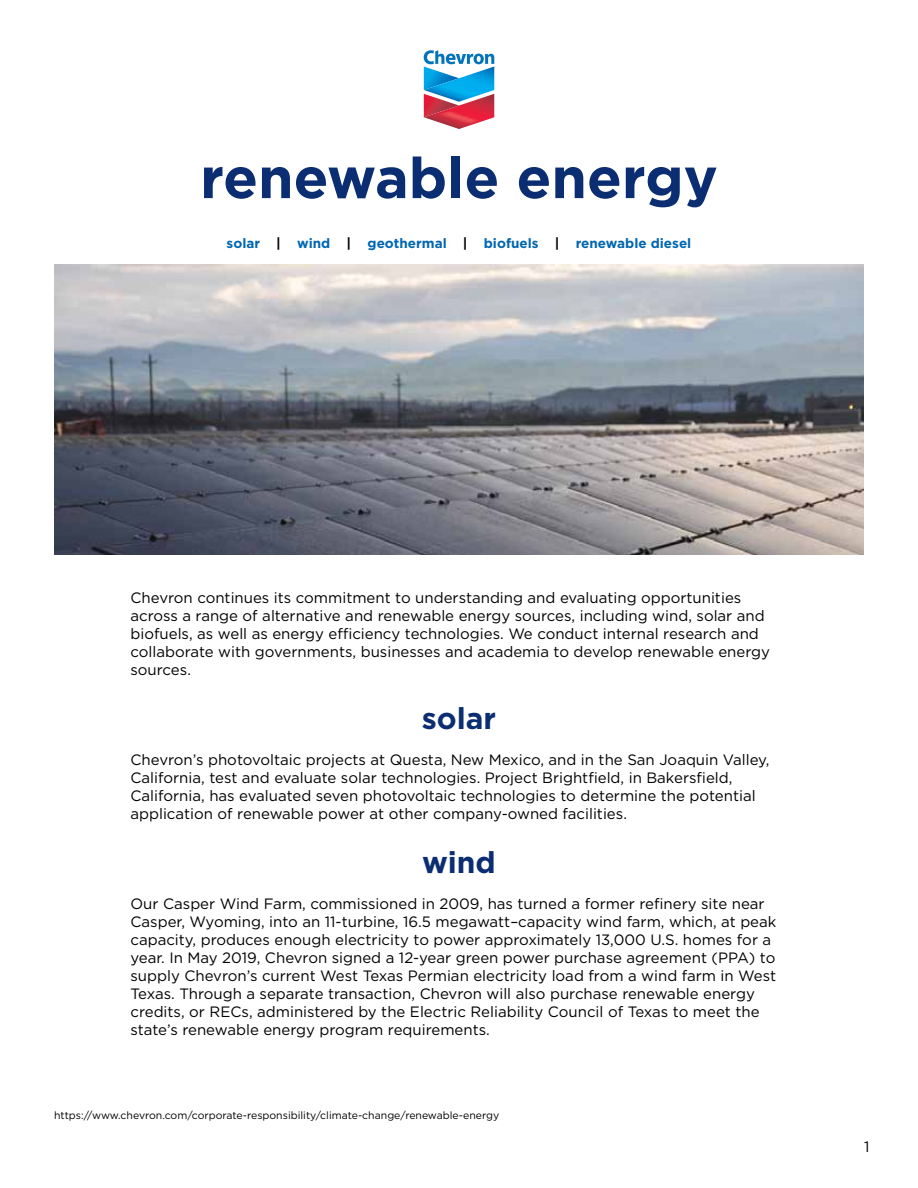
<style>
.page{position:relative;width:918px;height:1188px;background:#fff}
.page>*{position:absolute;margin:0;border:0;box-sizing:border-box;transform-origin:0 0}
.t1{font:700 57px "Gotham";color:#0b2d71}
.t2{font:700 30px "Gotham";color:#0b2d71}
.t3{font:15px/18px "Gotham";color:#000}
.t4{font:700 13.5px "Gotham";color:#0066b2}
.t5{font:10.5px "Gotham";color:#000}
.s1{color:#000}
</style>
<div class="page">
<svg style="left:424px;top:50px;width:70px;height:79px"></svg>
<img style="left:54px;top:264px;width:810px;height:291px">
<h1 class="t1" style="left:200px;top:140px;width:519px">renewable energy</h1>
<p class="t4" style="left:227px;top:235px;width:466px">solar <span class="s1">|</span> wind <span class="s1">|</span> geothermal <span class="s1">|</span> biofuels <span class="s1">|</span> renewable diesel</p>
<p class="t3" style="left:130px;top:588px;width:641px">Chevron continues its commitment to understanding and evaluating opportunities across a range of alternative and renewable energy sources, including wind, solar and biofuels, as well as energy efficiency technologies. We conduct internal research and collaborate with governments, businesses and academia to develop renewable energy sources.</p>
<h2 class="t2" style="left:422px;top:698px;width:76px">solar</h2>
<p class="t3" style="left:130px;top:750px;width:640px">Chevron’s photovoltaic projects at Questa, New Mexico, and in the San Joaquin Valley, California, test and evaluate solar technologies. Project Brightfield, in Bakersfield, California, has evaluated seven photovoltaic technologies to determine the potential application of renewable power at other company-owned facilities.</p>
<h2 class="t2" style="left:422px;top:842px;width:75px">wind</h2>
<p class="t3" style="left:130px;top:894px;width:647px">Our Casper Wind Farm, commissioned in 2009, has turned a former refinery site near Casper, Wyoming, into an 11-turbine, 16.5 megawatt–capacity wind farm, which, at peak capacity, produces enough electricity to power approximately 13,000 U.S. homes for a year. In May 2019, Chevron signed a 12-year green power purchase agreement (PPA) to supply Chevron’s current West Texas Permian electricity load from a wind farm in West Texas. Through a separate transaction, Chevron will also purchase renewable energy credits, or RECs, administered by the Electric Reliability Council of Texas to meet the state’s renewable energy program requirements.</p>
<p class="t5" style="left:54px;top:1109px;width:447px">https://www.chevron.com/corporate-responsibility/climate-change/renewable-energy</p>
<p class="t3" style="left:864px;top:1137px;width:7px">1</p>
</div>
